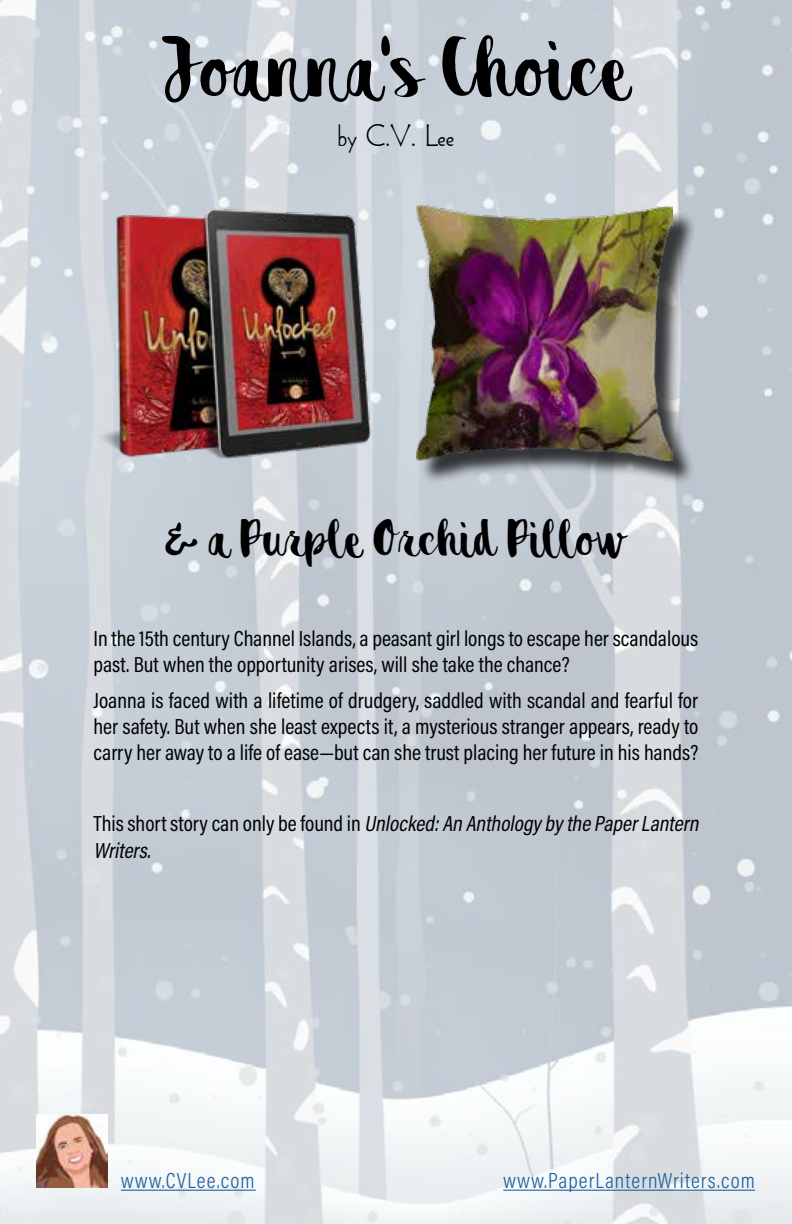
<style>
.page{position:relative;width:792px;height:1224px;background:#fff}
.page>*{position:absolute;margin:0;border:0;box-sizing:border-box;transform-origin:0 0}
.t1{font:80px "destain";color:#000}
.t2{font:48px "destain";color:#000}
.t3{font:32px "MILES";color:#000}
.t4{font:22px/26.4px "Acumin Pro Cond";color:#000}
.t5{font:italic 22px/26.4px "Acumin Pro Cond";color:#000}
.t6{font:300 22px "Acumin Pro Cond";letter-spacing:.05em;color:#215e9e}
.s1{font-style:normal}
</style>
<div class="page">
<img style="left:0;top:0;width:792px;height:1224px">
<div style="left:420px;top:208px;width:277px;height:278px;background:#000;opacity:.75"></div>
<img style="left:416px;top:205px;width:257px;height:256px">
<img style="left:94px;top:188px;width:286px;height:290px">
<hr style="left:121px;top:1190px;width:135px;height:1px;background:#215e9e">
<hr style="left:503px;top:1190px;width:252px;height:1px;background:#215e9e">
<img style="left:36px;top:1115px;width:72px;height:73px">
<h1 class="t1" style="left:162px;top:22px;width:469px">Joanna's Choice</h1>
<h3 class="t3" style="left:338px;top:112px;width:118px">by C.V. Lee</h3>
<h2 class="t2" style="left:166px;top:510px;width:462px">&amp; a Purple Orchid Pillow</h2>
<p class="t4" style="left:94px;top:625px;width:606px">In the 15th century Channel Islands, a peasant girl longs to escape her scandalous past. But when the opportunity arises, will she take the chance?</p>
<p class="t4" style="left:94px;top:686px;width:606px;text-align:justify">Joanna is faced with a lifetime of drudgery, saddled with scandal and fearful for her safety. But when she least expects it, a mysterious stranger appears, ready to carry her away to a life of ease—but can she trust placing her future in his hands?</p>
<p class="t5" style="left:94px;top:810px;width:611px"><span class="s1">T h i s s h o r t s t o r y c a n o n l y b e fo u n d i n</span> Unlocked:An AnthologybythePaperLantern<br>Writers.</p>
<p class="t6" style="left:121px;top:1166px;width:135px">www.CVLee.com</p>
<p class="t6" style="left:503px;top:1166px;width:253px">www.PaperLanternWriters.com</p>
</div>
